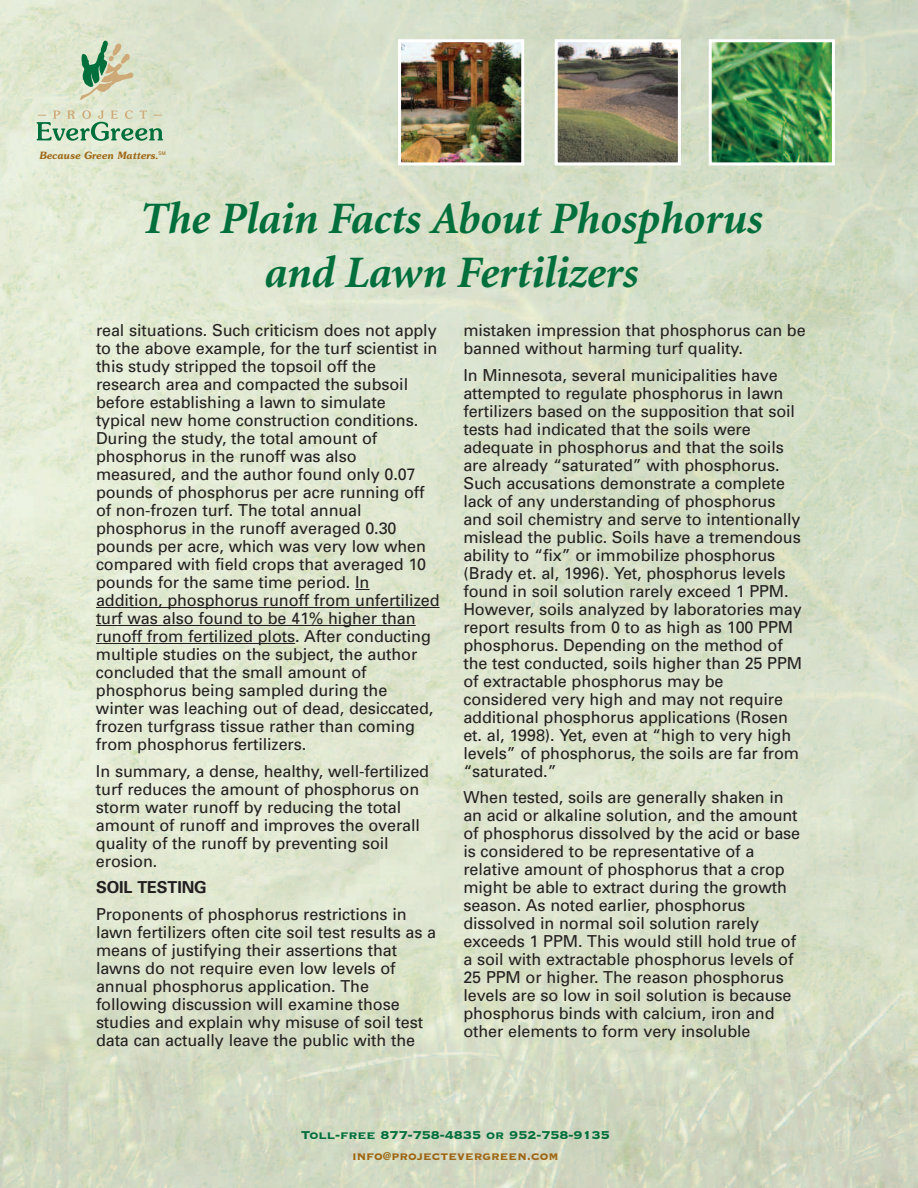
<style>
.page{position:relative;width:918px;height:1188px;background:#fff}
.page>*{position:absolute;margin:0;border:0;box-sizing:border-box;transform-origin:0 0}
.t1{font:italic 700 45px/54px "Minion";letter-spacing:-.01em;color:#006f3c;text-align:center}
.t2{font:16.5px/18px "Univers";letter-spacing:-.005em;color:#231f20}
.t3{font:700 16.5px "Univers";letter-spacing:-.005em;color:#231f20}
.t4{font:15px "Copperplate Thirty Three BC";color:#006f3c}
.t5{font:15px "Copperplate Thirty Three BC";color:#9e6512;scale:.95 1}
.t6{font:italic 600 10.05px "Souvenir";color:#9e6512;scale:.95 1}
</style>
<div class="page">
<svg style="left:80px;top:41px;width:54px;height:59px;background:#b3c5a3"></svg>
<svg style="left:37px;top:110px;width:126px;height:31px;background:#b2ccae"></svg>
<img style="left:402px;top:43px;width:118px;height:118px">
<div style="left:398px;top:39px;width:126px;height:126px;border:3px solid #fff"></div>
<img style="left:559px;top:43px;width:118px;height:118px">
<div style="left:555px;top:39px;width:126px;height:126px;border:3px solid #fff"></div>
<img style="left:713px;top:43px;width:118px;height:118px">
<div style="left:709px;top:39px;width:126px;height:126px;border:3px solid #fff"></div>
<svg style="left:355px;top:589px;width:15px;height:1px"></svg>
<hr style="left:96px;top:607px;width:144px;height:1px;background:#231f20">
<svg style="left:240px;top:607px;width:29px;height:1px"></svg>
<hr style="left:269px;top:607px;width:35px;height:1px;background:#231f20">
<svg style="left:304px;top:607px;width:21px;height:1px"></svg>
<hr style="left:325px;top:607px;width:70px;height:1px;background:#231f20">
<hr style="left:395px;top:607px;width:45px;height:1px;background:#231f20">
<svg style="left:96px;top:625px;width:21px;height:1px"></svg>
<hr style="left:117px;top:625px;width:299px;height:1px;background:#231f20">
<hr style="left:102px;top:643px;width:35px;height:1px;background:#231f20">
<svg style="left:137px;top:643px;width:21px;height:1px"></svg>
<hr style="left:158px;top:643px;width:51px;height:1px;background:#231f20">
<hr style="left:209px;top:643px;width:86px;height:1px;background:#231f20">
<p class="t6" style="left:39px;top:150px;width:135px">Because Green Matters.<sup>SM</sup></p>
<h1 class="t1" style="left:138px;top:195px;width:624px">The Plain Facts About Phosphorus and Lawn Fertilizers</h1>
<p class="t2" style="left:96px;top:323px;width:345px">real situations. Such criticism does not apply to the above example, for the turf scientist in this study stripped the topsoil off the research area and compacted the subsoil before establishing a lawn to simulate typical new home construction conditions.<br>During the study, the total amount of phosphorus in the runoff was also measured, and the author found only 0.07 pounds of phosphorus per acre running off of non-frozen turf. The total annual phosphorus in the runoff averaged 0.30 pounds per acre, which was very low when compared with field crops that averaged 10 pounds for the same time period. In addition, phosphorus runoff from unfertilized turf was also found to be 41% higher than runoff from fertilized plots. After conducting multiple studies on the subject, the author concluded that the small amount of phosphorus being sampled during the<br>winter was leaching out of dead, desiccated, frozen turfgrass tissue rather than coming from phosphorus fertilizers.</p>
<p class="t2" style="left:96px;top:763px;width:335px">In summary, a dense, healthy, well-fertilized turf reduces the amount of phosphorus on storm water runoff by reducing the total amount of runoff and improves the overall quality of the runoff by preventing soil erosion.</p>
<p class="t3" style="left:96px;top:881px;width:112px">SOIL TESTING</p>
<p class="t2" style="left:96px;top:906px;width:342px">Proponents of phosphorus restrictions in lawn fertilizers often cite soil test results as a means of justifying their assertions that lawns do not require even low levels of annual phosphorus application. The following discussion will examine those studies and explain why misuse of soil test data can actually leave the public with the</p>
<p class="t2" style="left:463px;top:323px;width:344px">mistaken impression that phosphorus can be banned without harming turf quality.</p>
<p class="t2" style="left:463px;top:367px;width:340px">In Minnesota, several municipalities have attempted to regulate phosphorus in lawn fertilizers based on the supposition that soil tests had indicated that the soils were adequate in phosphorus and that the soils are already “saturated” with phosphorus.<br>Such accusations demonstrate a complete lack of any understanding of phosphorus and soil chemistry and serve to intentionally mislead the public. Soils have a tremendous ability to “fix” or immobilize phosphorus (Brady et. al, 1996). Yet, phosphorus levels found in soil solution rarely exceed 1 PPM.<br>However, soils analyzed by laboratories may report results from 0 to as high as 100 PPM phosphorus. Depending on the method of the test conducted, soils higher than 25 PPM of extractable phosphorus may be considered very high and may not require additional phosphorus applications (Rosen et. al, 1998). Yet, even at “high to very high levels” of phosphorus, the soils are far from “saturated.”</p>
<p class="t2" style="left:463px;top:790px;width:338px">When tested, soils are generally shaken in an acid or alkaline solution, and the amount of phosphorus dissolved by the acid or base is considered to be representative of a relative amount of phosphorus that a crop might be able to extract during the growth season. As noted earlier, phosphorus dissolved in normal soil solution rarely exceeds 1 PPM. This would still hold true of a soil with extractable phosphorus levels of 25 PPM or higher. The reason phosphorus levels are so low in soil solution is because phosphorus binds with calcium, iron and other elements to form very insoluble</p>
<p class="t4" style="left:301px;top:1125px;width:310px">Toll-free 877-758-4835 or 952-758-9135</p>
<p class="t5" style="left:352px;top:1146px;width:219px">info@projectevergreen.com</p>
</div>
